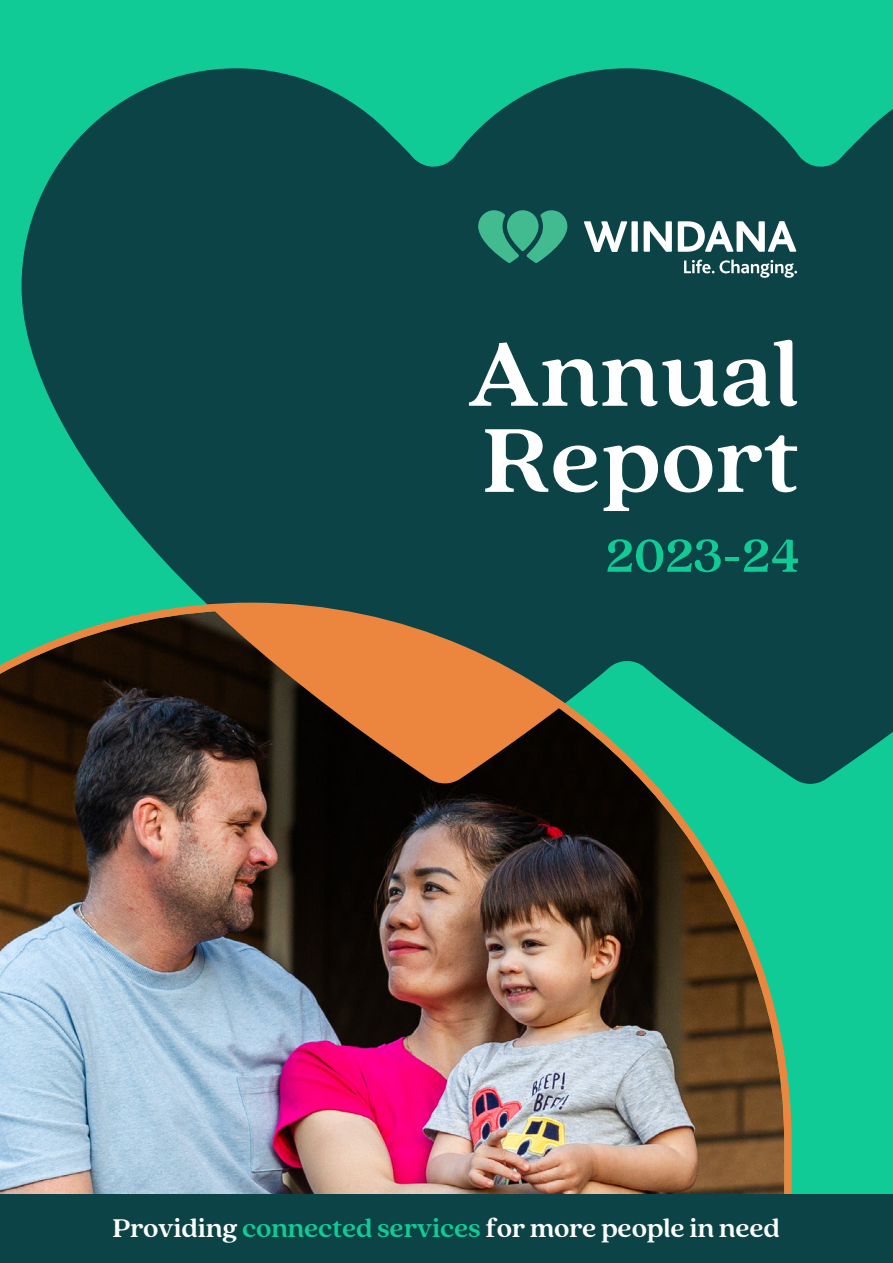
<style>
.page{position:relative;width:893px;height:1263px;background:#10cb95}
.page>*{position:absolute;margin:0;border:0;box-sizing:border-box;transform-origin:0 0}
.t1{font:700 100.8px/86.1px "Quincy CF";color:#fff}
.t2{font:700 51px "Quincy CF";color:#10cb95}
.t3{font:700 28.5px "Quincy CF";letter-spacing:-.015em;color:#fff}
.s1{color:#10cb95}
</style>
<div class="page">
<svg style="left:71px;top:68px;width:822px;height:79px;fill:#0b4347"></svg>
<img style="left:21px;top:147px;width:872px;height:637px">
<img style="left:0;top:603px;width:792px;height:591px">
<div style="left:0;top:1194px;width:893px;height:69px;background:#0b4347"></div>
<svg style="left:211px;top:606px;width:351px;height:179px;background:#7e522d"></svg>
<p class="t1" style="left:467px;top:327px;width:335px">Annual<br>Report</p>
<p class="t2" style="left:605px;top:520px;width:196px">2023-24</p>
<p class="t3" style="left:113px;top:1208px;width:669px">Providing <span class="s1">connected services</span> for more people in need</p>
</div>
